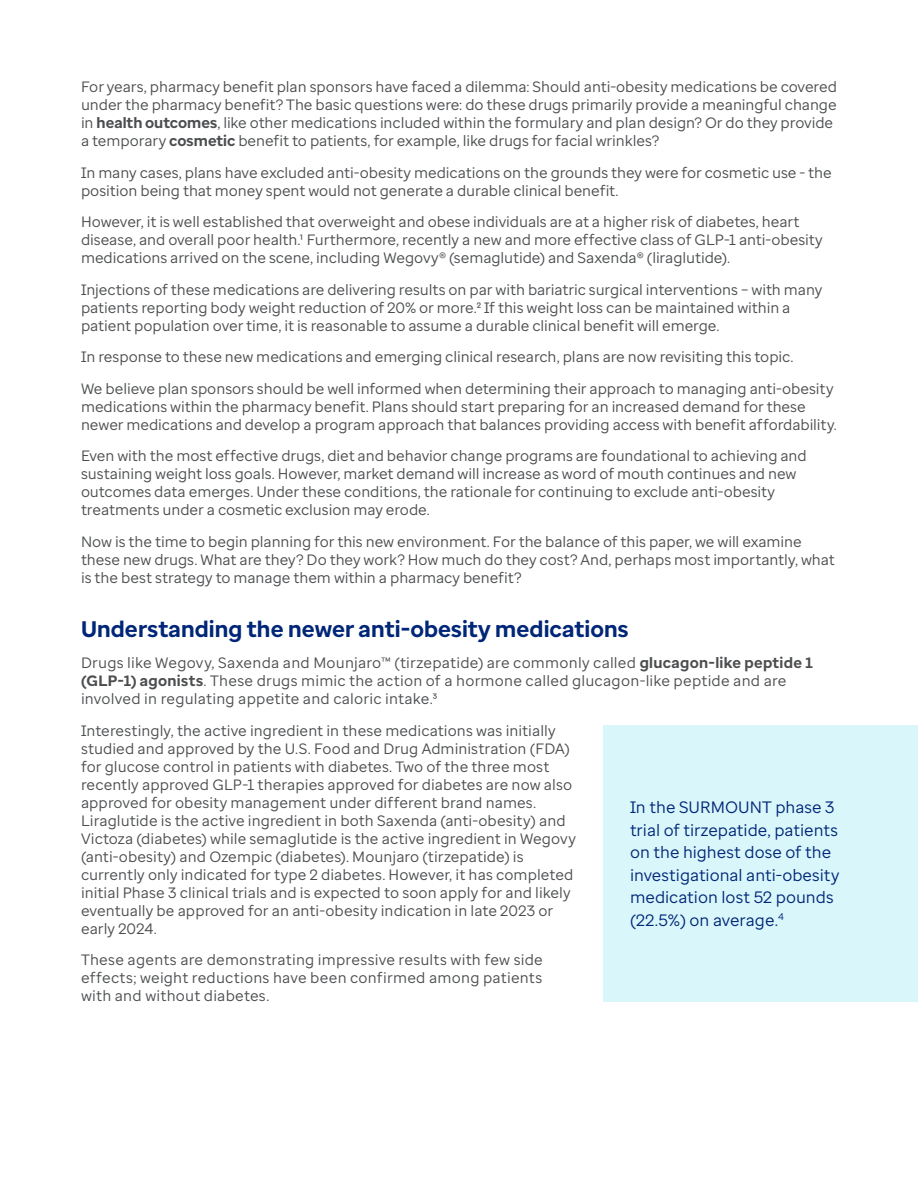
<style>
.page{position:relative;width:918px;height:1188px;background:#fff}
.page>*{position:absolute;margin:0;border:0;box-sizing:border-box;transform-origin:0 0}
.t1{font:700 22.5px "Optum Sans";letter-spacing:.005em;color:#002677}
.t2{font:16.5px/22.5px "Optum Sans";color:#002677}
.t3{font:15px/18px "Optum Sans";letter-spacing:-.005em;color:#4b4d4f}
.t4{font:15px/18px "Optum Sans";letter-spacing:.015em;color:#4b4d4f}
.s1{font-weight:700}
</style>
<div class="page">
<div style="left:603px;top:725px;width:315px;height:276px;background:#d9f6fa"></div>
<p class="t3" style="left:81px;top:78px;width:758px">For years, pharmacy benefit plan sponsors have faced a dilemma: Should anti-obesity medications be covered under the pharmacy benefit? The basic questions were: do these drugs primarily provide a meaningful change in <span class="s1">health outcomes</span>, like other medications included within the formulary and plan design? Or do they provide a temporary <span class="s1">cosmetic</span> benefit to patients, for example, like drugs for facial wrinkles?</p>
<p class="t3" style="left:81px;top:164px;width:752px">In many cases, plans have excluded anti-obesity medications on the grounds they were for cosmetic use - the position being that money spent would not generate a durable clinical benefit.</p>
<p class="t3" style="left:81px;top:213px;width:743px">However, it is well established that overweight and obese individuals are at a higher risk of diabetes, heart disease, and overall poor health.¹ Furthermore, recently a new and more effective class of GLP-1 anti-obesity medications arrived on the scene, including Wegovy® (semaglutide) and Saxenda® (liraglutide).</p>
<p class="t3" style="left:81px;top:281px;width:743px">Injections of these medications are delivering results on par with bariatric surgical interventions – with many patients reporting body weight reduction of 20% or more.² If this weight loss can be maintained within a patient population over time, it is reasonable to assume a durable clinical benefit will emerge.</p>
<p class="t3" style="left:81px;top:341px;width:754px;line-height:31.5px">In response to these new medications and emerging clinical research, plans are now revisiting this topic.<br>We believe plan sponsors should be well informed when determining their approach to managing anti-obesity</p>
<p class="t3" style="left:81px;top:398px;width:758px">medications within the pharmacy benefit. Plans should start preparing for an increased demand for these newer medications and develop a program approach that balances providing access with benefit affordability.</p>
<p class="t3" style="left:81px;top:447px;width:727px">Even with the most effective drugs, diet and behavior change programs are foundational to achieving and sustaining weight loss goals. However, market demand will increase as word of mouth continues and new outcomes data emerges. Under these conditions, the rationale for continuing to exclude anti-obesity treatments under a cosmetic exclusion may erode.</p>
<p class="t3" style="left:81px;top:533px;width:755px">Now is the time to begin planning for this new environment. For the balance of this paper, we will examine these new drugs. What are they? Do they work? How much do they cost? And, perhaps most importantly, what is the best strategy to manage them within a pharmacy benefit?</p>
<h1 class="t1" style="left:81px;top:614px;width:549px">Understanding the newer anti-obesity medications</h1>
<p class="t4" style="left:81px;top:654px;width:733px">Drugs like Wegovy, Saxenda and Mounjaro™ (tirzepatide) are commonly called <span class="s1">glucagon-like peptide 1 (GLP-1) agonists</span>. These drugs mimic the action of a hormone called glucagon-like peptide and are involved in regulating appetite and caloric intake.³</p>
<p class="t3" style="left:81px;top:722px;width:496px">Interestingly, the active ingredient in these medications was initially studied and approved by the U.S. Food and Drug Administration (FDA) for glucose control in patients with diabetes. Two of the three most recently approved GLP-1 therapies approved for diabetes are now also approved for obesity management under different brand names.<br>Liraglutide is the active ingredient in both Saxenda (anti-obesity) and Victoza (diabetes) while semaglutide is the active ingredient in Wegovy (anti-obesity) and Ozempic (diabetes). Mounjaro (tirzepatide) is currently only indicated for type 2 diabetes. However, it has completed initial Phase 3 clinical trials and is expected to soon apply for and likely eventually be approved for an anti-obesity indication in late 2023 or early 2024.</p>
<p class="t3" style="left:81px;top:951px;width:463px;text-align:justify">These agents are demonstrating impressive results with few side effects; weight reductions have been confirmed among patients with and without diabetes.</p>
<p class="t2" style="left:630px;top:796px;width:211px">In the SURMOUNT phase 3 trial of tirzepatide, patients on the highest dose of the investigational anti-obesity medication lost 52 pounds (22.5%) on average.<sup>4</sup></p>
</div>
